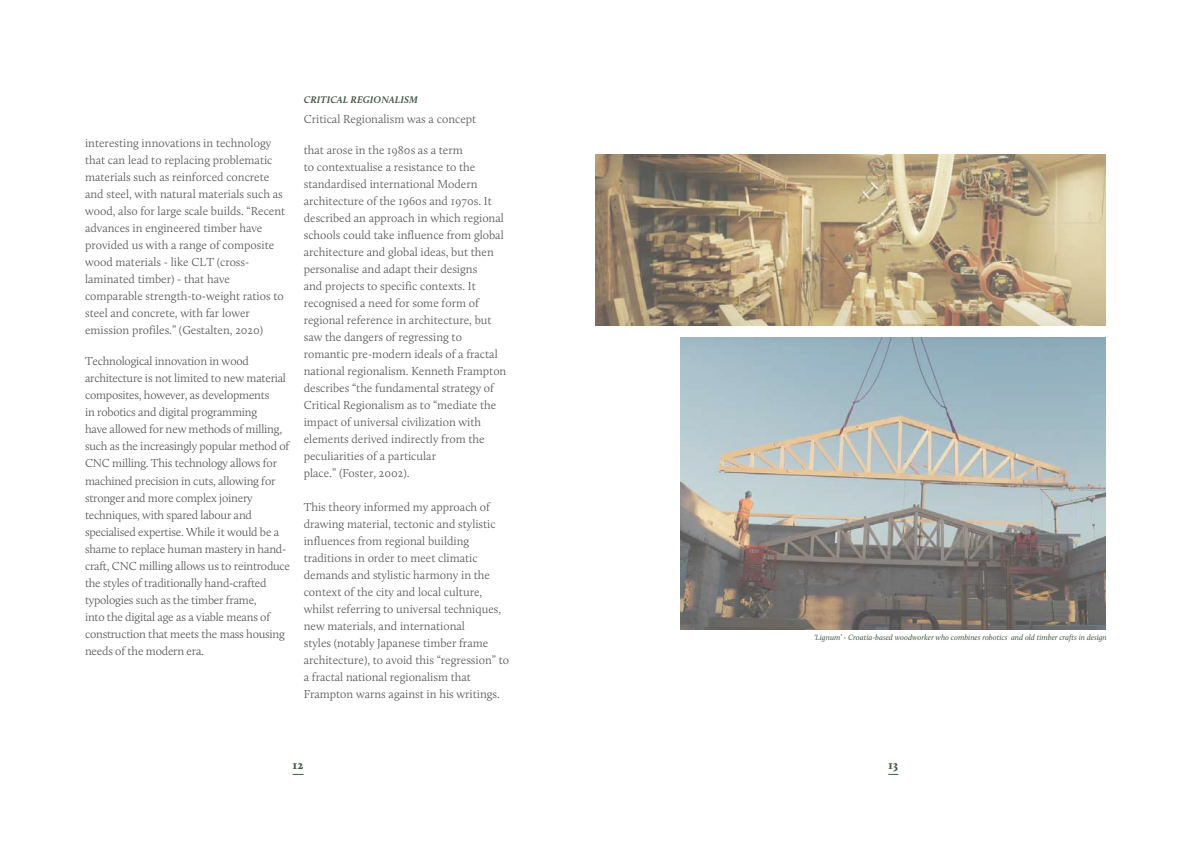
<style>
.page{position:relative;width:1191px;height:842px;background:#fff}
.page>*{position:absolute;margin:0;border:0;box-sizing:border-box;transform-origin:0 0}
.t1{font:300 12px/17px "Calluna";color:#58595b}
.t2{font:300 12px/17px "Calluna";letter-spacing:-.02em;color:#58595b}
.t3{font:900 12px "Calluna";color:#465847}
.t4{font:italic 700 10px "Calluna";letter-spacing:.015em;color:#465847}
.t5{font:italic 8px "Calluna";color:#465847}
</style>
<div class="page">
<img style="left:595px;top:154px;width:511px;height:171px">
<img style="left:680px;top:338px;width:426px;height:291px">
<p class="t1" style="left:85px;top:135px;width:202px">interesting innovations in technology that can lead to replacing problematic materials such as reinforced concrete and steel, with natural materials such as wood, also for large scale builds. “Recent advances in engineered timber have provided us with a range of composite wood materials - like CLT (cross&shy;laminated timber) - that have comparable strength-to-weight ratios to steel and concrete, with far lower emission profiles.” (Gestalten, 2020)</p>
<p class="t2" style="left:85px;top:353px;width:206px">Technological innovation in wood architecture is not limited to new material composites, however, as developments<br>in robotics and digital programming<br>have allowed for new methods of milling, such as the increasingly popular method of CNC milling. This technology allows for machined precision in cuts, allowing for stronger and more complex joinery techniques, with spared labour and specialised expertise. While it would be a shame to replace human mastery in hand&shy;craft, CNC milling allows us to reintroduce the styles of traditionally hand-crafted typologies such as the timber frame,<br>into the digital age as a viable means of construction that meets the mass housing needs of the modern era.</p>
<p class="t4" style="left:304px;top:93px;width:116px">CRITICAL REGIONALISM</p>
<p class="t1" style="left:304px;top:110px;width:174px">Critical Regionalism was a concept</p>
<p class="t1" style="left:304px;top:141px;width:204px">that arose in the 1980s as a term<br>to contextualise a resistance to the standardised international Modern architecture of the 1960s and 1970s. It described an approach in which regional schools could take influence from global architecture and global ideas, but then personalise and adapt their designs<br>and projects to specific contexts. It recognised a need for some form of regional reference in architecture, but saw the dangers of regressing to romantic pre-modern ideals of a fractal national regionalism. Kenneth Frampton describes “the fundamental strategy of Critical Regionalism as to “mediate the impact of universal civilization with elements derived indirectly from the peculiarities of a particular<br>place.” (Foster, 2002).</p>
<p class="t1" style="left:304px;top:498px;width:207px">This theory informed my approach of drawing material, tectonic and stylistic influences from regional building traditions in order to meet climatic demands and stylistic harmony in the context of the city and local culture, whilst referring to universal techniques, new materials, and international<br>styles (notably Japanese timber frame architecture), to avoid this “regression” to a fractal national regionalism that Frampton warns against in his writings.</p>
<p class="t5" style="left:814px;top:633px;width:294px">‘Lignum’ - Croatia-based woodworker who combines robotics and old timber crafts in design</p>
<p class="t3" style="left:293px;top:757px;width:13px">12</p>
<p class="t3" style="left:888px;top:757px;width:11px">13</p>
</div>
